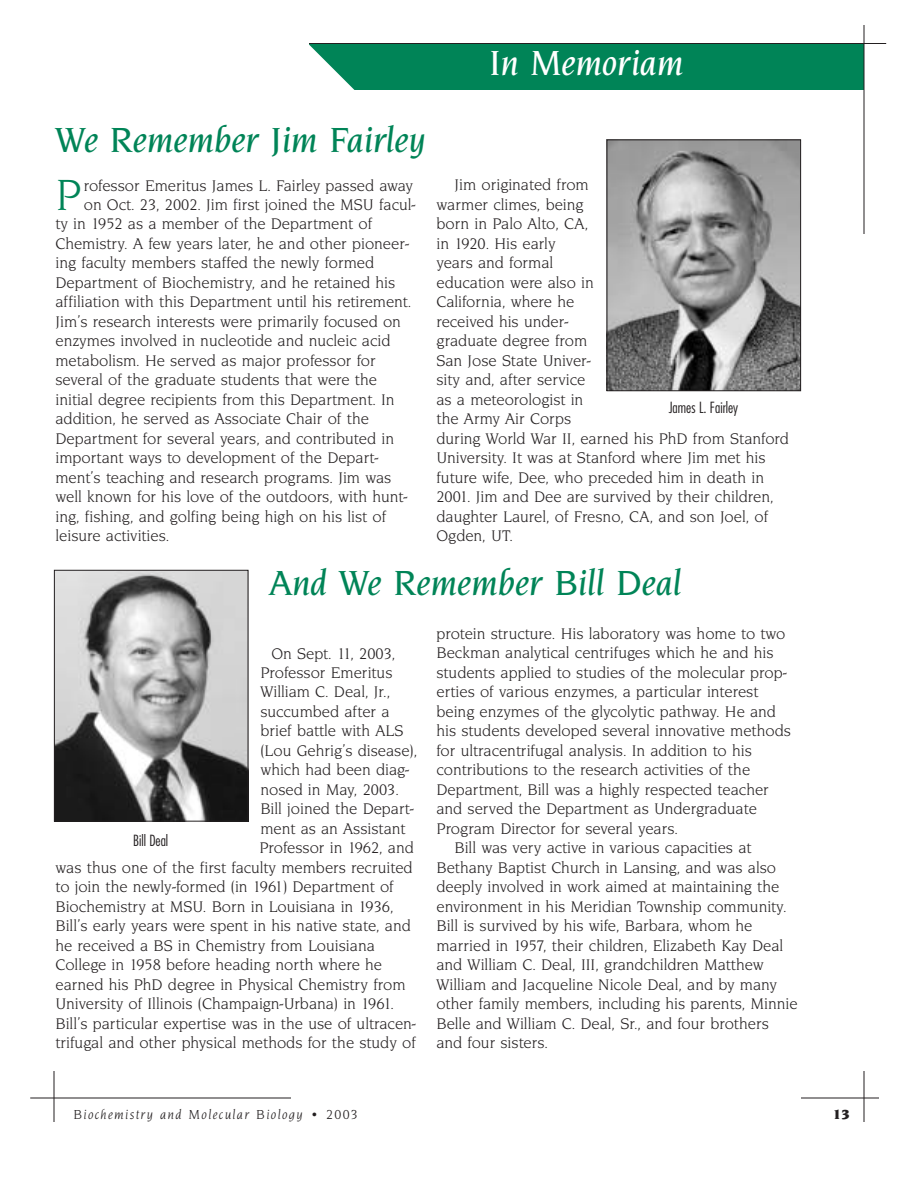
<style>
.page{position:relative;width:918px;height:1188px;background:#fff}
.page>*{position:absolute;margin:0;border:0;box-sizing:border-box;transform-origin:0 0}
.t1{font:45.15px "Novarese Itc T";color:#008457}
.t2{font:italic 500 36px "Novarese Itc T";color:#008457}
.t3{font:italic 500 36px "Novarese Itc T";color:#fff}
.t4{font:15.9px/19.5px "Novarese Itc T";color:#231f20}
.t5{font:300 condensed 15px "Futura";color:#231f20}
.t6{font:italic 13.5px "Novarese Itc T";letter-spacing:.105em;color:#231f20}
.t7{font:900 13.5px "Novarese Itc T";color:#231f20}
</style>
<div class="page">
<div style="left:309px;top:44px;width:555px;height:46px;background:#008457"></div>
<svg style="left:309px;top:44px;width:46px;height:46px"></svg>
<hr style="left:309px;top:43px;width:577px;height:1px;background:#231f20">
<hr style="left:30px;top:1098px;width:261px;height:1px;background:#231f20">
<hr style="left:54px;top:1071px;width:1px;height:51px;background:#231f20">
<hr style="left:864px;top:1071px;width:1px;height:51px;background:#231f20">
<hr style="left:801px;top:1098px;width:78px;height:1px;background:#231f20">
<hr style="left:864px;top:25px;width:1px;height:209px;background:#231f20">
<img style="left:609px;top:142px;width:190px;height:247px">
<div style="left:607px;top:140px;width:194px;height:251px;border:1px solid #231f20"></div>
<img style="left:56px;top:572px;width:190px;height:248px">
<div style="left:54px;top:570px;width:194px;height:252px;border:1px solid #231f20"></div>
<h2 class="t3" style="left:489px;top:48px;width:196px">In Memoriam</h2>
<h2 class="t2" style="left:56px;top:124px;width:372px">We Remember Jim Fairley</h2>
<h1 class="t1" style="left:56px;top:177px;width:28px">P</h1>
<p class="t4" style="left:84px;top:176px;width:331px">rofessor Emeritus James L. Fairley passed away</p>
<p class="t4" style="left:84px;top:196px;width:333px">on Oct. 23, 2002. Jim first joined the MSU facul-</p>
<p class="t4" style="left:55px;top:215px;width:318px">ty in 1952 as a member of the Department of</p>
<p class="t4" style="left:55px;top:235px;width:355px">Chemistry. A few years later, he and other pioneer-</p>
<p class="t4" style="left:55px;top:254px;width:320px">ing faculty members staffed the newly formed</p>
<p class="t4" style="left:55px;top:274px;width:341px">Department of Biochemistry, and he retained his</p>
<p class="t4" style="left:55px;top:293px;width:357px">affiliation with this Department until his retirement.</p>
<p class="t4" style="left:55px;top:313px;width:347px">Jim’s research interests were primarily focused on</p>
<p class="t4" style="left:55px;top:332px;width:336px">enzymes involved in nucleotide and nucleic acid</p>
<p class="t4" style="left:55px;top:352px;width:322px">metabolism. He served as major professor for</p>
<p class="t4" style="left:55px;top:371px;width:323px">several of the graduate students that were the</p>
<p class="t4" style="left:55px;top:391px;width:341px">initial degree recipients from this Department. In</p>
<p class="t4" style="left:55px;top:410px;width:315px">addition, he served as Associate Chair of the</p>
<p class="t4" style="left:55px;top:430px;width:340px">Department for several years, and contributed in</p>
<p class="t4" style="left:55px;top:449px;width:325px">important ways to development of the Depart-</p>
<p class="t4" style="left:55px;top:469px;width:337px">ment’s teaching and research programs. Jim was</p>
<p class="t4" style="left:55px;top:488px;width:353px">well known for his love of the outdoors, with hunt-</p>
<p class="t4" style="left:55px;top:508px;width:332px">ing, fishing, and golfing being high on his list of</p>
<p class="t4" style="left:55px;top:527px;width:115px">leisure activities.</p>
<p class="t4" style="left:436px;top:176px;width:354px;text-indent:18px">Jim originated from<br>warmer climes, being<br>born in Palo Alto, CA,<br>in 1920. His early<br>years and formal<br>education were also in<br>California, where he<br>received his under-<br>graduate degree from<br>San Jose State Univer-<br>sity and, after service<br>as a meteorologist in<br>the Army Air Corps<br>during World War II, earned his PhD from Stanford<br>University. It was at Stanford where Jim met his future wife, Dee, who preceded him in death in<br>2001. Jim and Dee are survived by their children, daughter Laurel, of Fresno, CA, and son Joel, of<br>Ogden, UT.</p>
<p class="t5" style="left:669px;top:401px;width:71px">James L. Fairley</p>
<h2 class="t2" style="left:269px;top:568px;width:414px">And We Remember Bill Deal</h2>
<p class="t4" style="left:272px;top:644px;width:125px">On Sept. 11, 2003,</p>
<p class="t4" style="left:260px;top:664px;width:134px">Professor Emeritus</p>
<p class="t4" style="left:260px;top:683px;width:131px">William C. Deal, Jr.,</p>
<p class="t4" style="left:260px;top:703px;width:131px">succumbed after a</p>
<p class="t4" style="left:260px;top:722px;width:145px">brief battle with ALS</p>
<p class="t4" style="left:260px;top:742px;width:158px">(Lou Gehrig’s disease),</p>
<p class="t4" style="left:260px;top:761px;width:150px">which had been diag-</p>
<p class="t4" style="left:260px;top:781px;width:140px">nosed in May, 2003.</p>
<p class="t4" style="left:260px;top:800px;width:155px">Bill joined the Depart-</p>
<p class="t4" style="left:260px;top:820px;width:147px">ment as an Assistant</p>
<p class="t4" style="left:259px;top:839px;width:156px">Professor in 1962, and</p>
<p class="t4" style="left:56px;top:859px;width:359px">was thus one of the first faculty members recruited</p>
<p class="t4" style="left:56px;top:878px;width:340px">to join the newly-formed (in 1961) Department of</p>
<p class="t4" style="left:56px;top:898px;width:340px">Biochemistry at MSU. Born in Louisiana in 1936,</p>
<p class="t4" style="left:56px;top:917px;width:357px">Bill’s early years were spent in his native state, and</p>
<p class="t4" style="left:56px;top:937px;width:321px">he received a BS in Chemistry from Louisiana</p>
<p class="t4" style="left:56px;top:956px;width:328px">College in 1958 before heading north where he</p>
<p class="t4" style="left:56px;top:976px;width:352px">earned his PhD degree in Physical Chemistry from</p>
<p class="t4" style="left:56px;top:995px;width:340px">University of Illinois (Champaign-Urbana) in 1961.</p>
<p class="t4" style="left:56px;top:1015px;width:362px">Bill’s particular expertise was in the use of ultracen-</p>
<p class="t4" style="left:56px;top:1034px;width:362px">trifugal and other physical methods for the study of</p>
<p class="t5" style="left:133px;top:834px;width:37px">Bill Deal</p>
<p class="t4" style="left:437px;top:625px;width:350px">protein structure. His laboratory was home to two</p>
<p class="t4" style="left:437px;top:644px;width:339px">Beckman analytical centrifuges which he and his</p>
<p class="t4" style="left:437px;top:664px;width:352px">students applied to studies of the molecular prop-</p>
<p class="t4" style="left:437px;top:683px;width:323px">erties of various enzymes, a particular interest</p>
<p class="t4" style="left:437px;top:703px;width:341px">being enzymes of the glycolytic pathway. He and</p>
<p class="t4" style="left:437px;top:722px;width:356px">his students developed several innovative methods</p>
<p class="t4" style="left:437px;top:742px;width:317px">for ultracentrifugal analysis. In addition to his</p>
<p class="t4" style="left:437px;top:761px;width:315px">contributions to the research activities of the</p>
<p class="t4" style="left:437px;top:781px;width:334px">Department, Bill was a highly respected teacher</p>
<p class="t4" style="left:437px;top:800px;width:322px">and served the Department as Undergraduate</p>
<p class="t4" style="left:437px;top:820px;width:243px">Program Director for several years.</p>
<p class="t4" style="left:455px;top:839px;width:298px">Bill was very active in various capacities at</p>
<p class="t4" style="left:437px;top:859px;width:341px">Bethany Baptist Church in Lansing, and was also</p>
<p class="t4" style="left:437px;top:878px;width:344px">deeply involved in work aimed at maintaining the</p>
<p class="t4" style="left:437px;top:898px;width:352px">environment in his Meridian Township community.</p>
<p class="t4" style="left:437px;top:917px;width:317px">Bill is survived by his wife, Barbara, whom he</p>
<p class="t4" style="left:437px;top:937px;width:348px">married in 1957, their children, Elizabeth Kay Deal</p>
<p class="t4" style="left:437px;top:956px;width:329px">and William C. Deal, III, grandchildren Matthew</p>
<p class="t4" style="left:437px;top:976px;width:342px">William and Jacqueline Nicole Deal, and by many</p>
<p class="t4" style="left:437px;top:995px;width:363px">other family members, including his parents, Minnie</p>
<p class="t4" style="left:437px;top:1015px;width:334px">Belle and William C. Deal, Sr., and four brothers</p>
<p class="t4" style="left:437px;top:1034px;width:113px">and four sisters.</p>
<p class="t6" style="left:74px;top:1109px;width:286px">Biochemistry and Molecular Biology • 2003</p>
<p class="t7" style="left:833px;top:1108px;width:19px">13</p>
</div>
